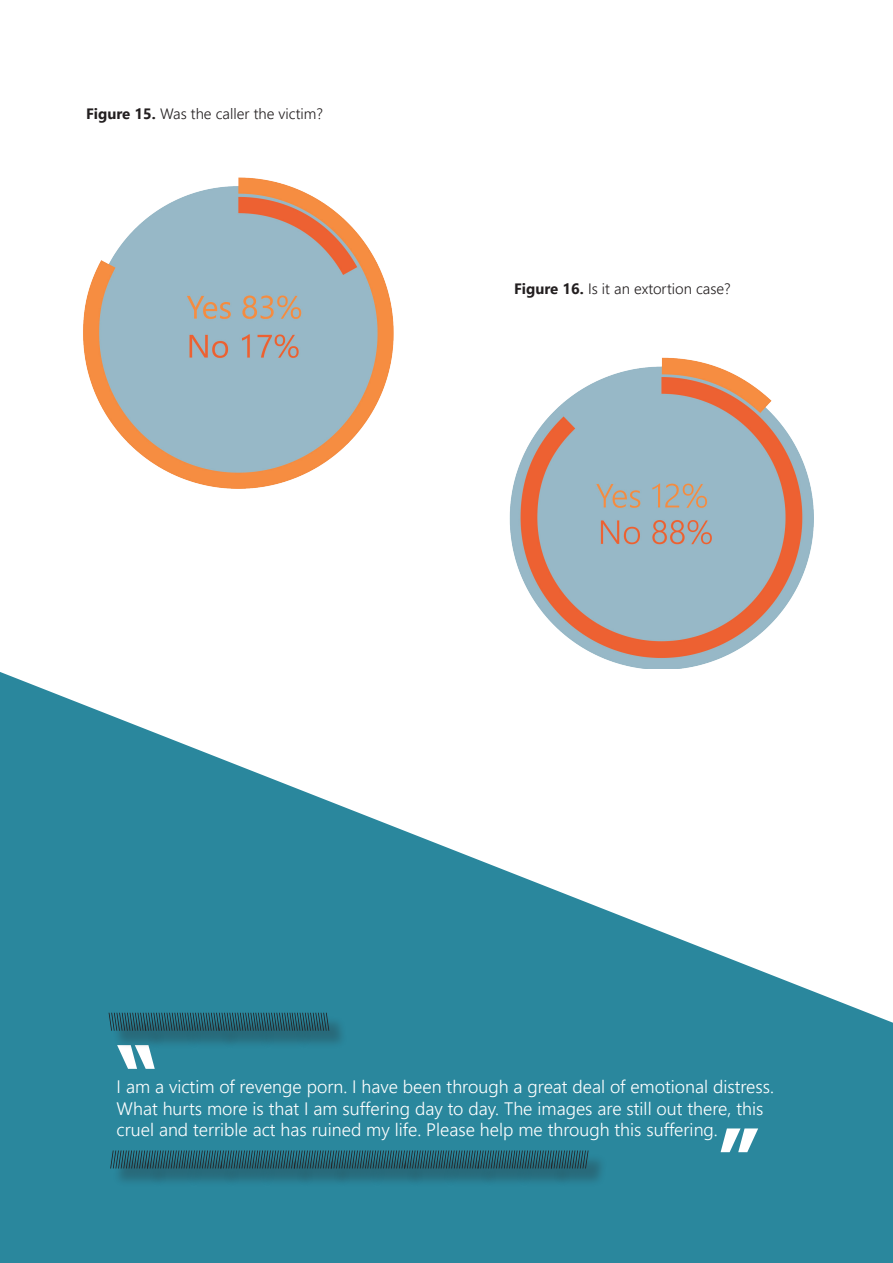
<style>
.page{position:relative;width:893px;height:1263px;background:#fff}
.page>*{position:absolute;margin:0;border:0;box-sizing:border-box;transform-origin:0 0}
.t1{font:700 82.5px "Tahoma";color:#fff}
.t2{font:300 18px/21.6px "Nirmala UI";color:#fff}
.t3{font:300 15px "Nirmala UI";color:#231f20}
.s1{font-weight:700}
</style>
<div class="page">
<svg style="left:0;top:672px;width:893px;height:591px;fill:#2a879d"></svg>
<div style="left:148px;top:1015px;width:53px;height:34px;background:#231f20;opacity:.75"></div>
<div style="left:111px;top:1015px;width:53px;height:34px;background:#231f20;opacity:.75"></div>
<div style="left:221px;top:1015px;width:54px;height:34px;background:#231f20;opacity:.75"></div>
<div style="left:185px;top:1015px;width:53px;height:34px;background:#231f20;opacity:.75"></div>
<div style="left:258px;top:1015px;width:53px;height:34px;background:#231f20;opacity:.75"></div>
<div style="left:260px;top:1153px;width:53px;height:34px;background:#231f20;opacity:.75"></div>
<div style="left:186px;top:1153px;width:54px;height:34px;background:#231f20;opacity:.75"></div>
<div style="left:223px;top:1153px;width:53px;height:34px;background:#231f20;opacity:.75"></div>
<div style="left:113px;top:1153px;width:53px;height:34px;background:#231f20;opacity:.75"></div>
<div style="left:150px;top:1153px;width:53px;height:34px;background:#231f20;opacity:.75"></div>
<div style="left:370px;top:1153px;width:54px;height:34px;background:#231f20;opacity:.75"></div>
<div style="left:407px;top:1153px;width:53px;height:34px;background:#231f20;opacity:.75"></div>
<div style="left:297px;top:1153px;width:53px;height:34px;background:#231f20;opacity:.75"></div>
<div style="left:334px;top:1153px;width:53px;height:34px;background:#231f20;opacity:.75"></div>
<div style="left:294px;top:1015px;width:53px;height:34px;background:#231f20;opacity:.75"></div>
<svg style="left:109px;top:1013px;width:220px;height:18px;background:#265e6c"></svg>
<div style="left:517px;top:1153px;width:53px;height:34px;background:#231f20;opacity:.75"></div>
<div style="left:554px;top:1153px;width:53px;height:34px;background:#231f20;opacity:.75"></div>
<div style="left:443px;top:1153px;width:54px;height:34px;background:#231f20;opacity:.75"></div>
<div style="left:480px;top:1153px;width:53px;height:34px;background:#231f20;opacity:.75"></div>
<svg style="left:110px;top:1150px;width:478px;height:18px;background:#26606e"></svg>
<img style="left:83px;top:177px;width:311px;height:311px">
<img style="left:509px;top:357px;width:304px;height:311px">
<p class="t3" style="left:86px;top:102px;width:238px"><span class="s1">Figure 15.</span> Was the caller the victim?</p>
<p class="t3" style="left:514px;top:277px;width:218px"><span class="s1">Figure 16.</span> Is it an extortion case?</p>
<p class="t1" style="left:118px;top:1020px;width:42px">“</p>
<p class="t2" style="left:117px;top:1075px;width:659px">I am a victim of revenge porn. I have been through a great deal of emotional distress.<br>What hurts more is that I am suffering day to day. The images are still out there, this cruel and terrible act has ruined my life. Please help me through this suffering.</p>
<p class="t1" style="left:717px;top:1103px;width:42px">”</p>
</div>
